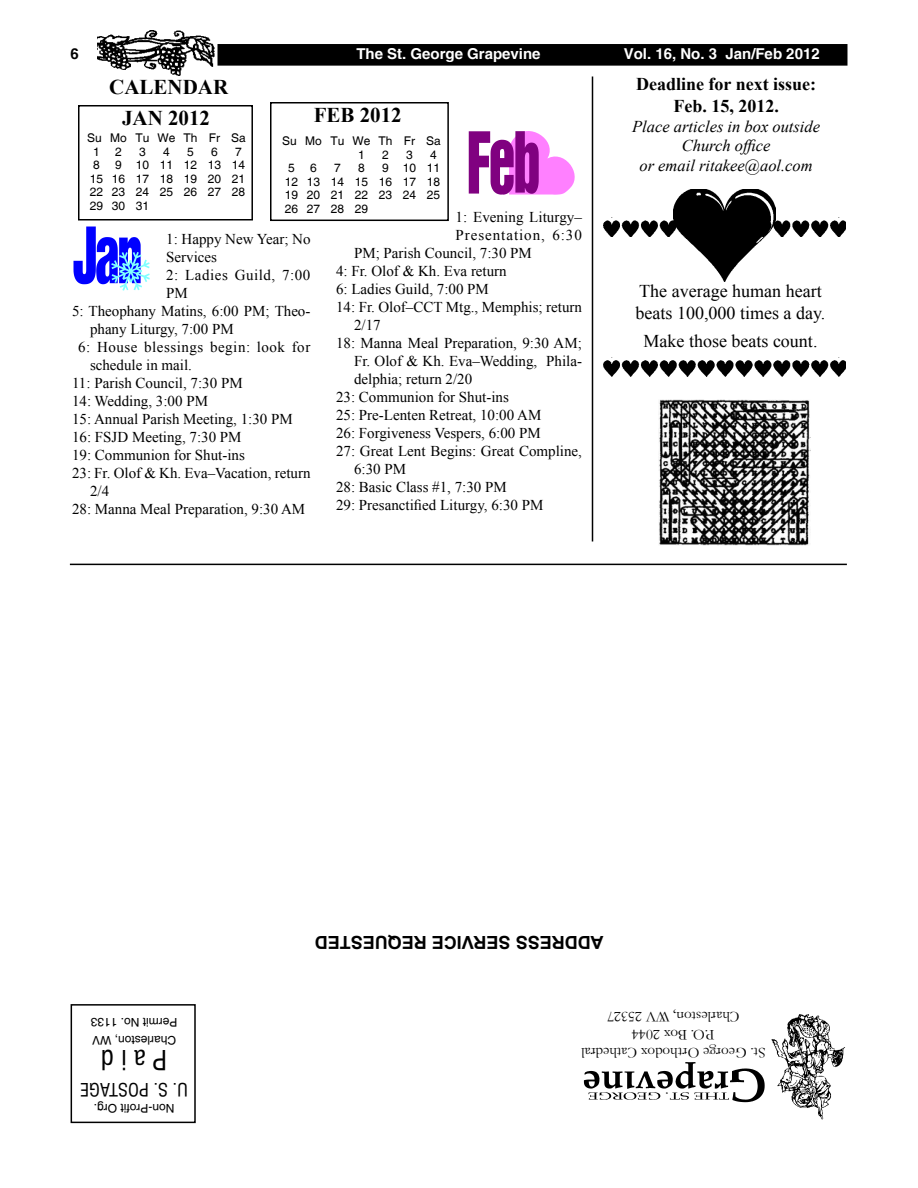
<style>
.page{position:relative;width:918px;height:1188px;background:#fff}
.page>*{position:absolute;margin:0;border:0;box-sizing:border-box;transform-origin:0 0}
.t1{font:27px "Switzerland Condensed";color:#000}
.t2{font:700 21px "Times New Roman";color:#000}
.t3{font:18px/21.6px "Times New Roman";color:#000}
.t4{font:700 18px/21.6px "Times New Roman";color:#000;text-align:center}
.t5{font:700 18px "Arial";color:#000}
.t6{font:18px "Switzerland Condensed";color:#000}
.t7{font:italic 16.5px/19.8px "Times New Roman";color:#000;text-align:center}
.t8{font:15px "Times New Roman";color:#000}
.t9{font:15px/18px "Garamond";color:#000;text-align:center}
.t10{font:15px "Times New Roman";letter-spacing:.035em;color:#000}
.t11{font:700 15px "Switzerland";color:#fff}
.t12{font:15px "Times New Roman";letter-spacing:.065em;color:#000}
.t13{font:700 15px "Switzerland";color:#000}
.t14{font:12px/13.5px "Switzerland Plain";color:#000}
</style>
<div class="page">
<div style="left:219px;top:46px;width:627px;height:18px;background:#000"></div>
<div style="left:218px;top:44px;width:630px;height:22px;border:3px solid #000"></div>
<img style="left:98px;top:31px;width:116px;height:45px">
<hr style="left:70px;top:564px;width:777px;height:1px;background:#000">
<svg style="left:584px;top:1062px;width:181px;height:40px"></svg>
<div style="left:270px;top:102px;width:179px;height:119px;border:2px solid #000"></div>
<div style="left:78px;top:105px;width:175px;height:115px;border:2px solid #000"></div>
<div style="left:71px;top:1004px;width:125px;height:119px;border:2px solid #000"></div>
<img style="left:771px;top:1014px;width:74px;height:106px">
<svg style="left:469px;top:131px;width:106px;height:64px"></svg>
<svg style="left:73px;top:227px;width:77px;height:64px"></svg>
<hr style="left:592px;top:76px;width:1px;height:466px;background:#000">
<img style="left:659px;top:399px;width:151px;height:147px">
<img style="left:603px;top:357px;width:243px;height:19px">
<img style="left:674px;top:189px;width:101px;height:93px">
<img style="left:603px;top:218px;width:243px;height:19px">
<p class="t13" style="left:70px;top:45px;width:10px">6</p>
<p class="t11" style="left:356px;top:45px;width:186px">The St. George Grapevine</p>
<p class="t11" style="left:624px;top:45px;width:197px">Vol. 16, No. 3 Jan/Feb 2012</p>
<h2 class="t2" style="left:109px;top:72px;width:120px">CALENDAR</h2>
<p class="t4" style="left:636px;top:73px;width:182px">Deadline for next issue:<br>Feb. 15, 2012.</p>
<p class="t7" style="left:632px;top:116px;width:189px">Place articles in box outside<br>Church office<br>or email ritakee@aol.com</p>
<h2 class="t2" style="left:314px;top:101px;width:90px">FEB 2012</h2>
<h2 class="t2" style="left:122px;top:104px;width:90px">JAN 2012</h2>
<p class="t14" style="left:93px;top:131px;width:154px;text-indent:-6px">Su Mo Tu We Th Fr Sa<br>1</p>
<p class="t14" style="left:282px;top:134px;width:160px;text-align:center">Su Mo Tu We Th Fr Sa<br>1</p>
<p class="t14" style="left:115px;top:145px;width:8px">2</p>
<p class="t14" style="left:139px;top:145px;width:8px">3</p>
<p class="t14" style="left:163px;top:145px;width:8px">4</p>
<p class="t14" style="left:187px;top:145px;width:8px">5</p>
<p class="t14" style="left:211px;top:145px;width:8px">6</p>
<p class="t14" style="left:235px;top:145px;width:8px">7</p>
<p class="t14" style="left:382px;top:148px;width:8px">2</p>
<p class="t14" style="left:406px;top:148px;width:8px">3</p>
<p class="t14" style="left:430px;top:148px;width:8px">4</p>
<p class="t14" style="left:90px;top:158px;width:157px;text-align:justify;text-indent:25px">9 10 11 12 13 14<br>15 16 17 18 19 20 21<br>22 23 24 25 26 27 28<br>29 30 31</p>
<p class="t14" style="left:93px;top:158px;width:8px">8</p>
<p class="t14" style="left:285px;top:161px;width:157px;text-align:justify;text-indent:97px">9 10 11<br>12 13 14 15 16 17 18<br>19 20 21 22 23 24 25<br>26 27 28 29</p>
<p class="t14" style="left:288px;top:161px;width:8px">5</p>
<p class="t14" style="left:310px;top:161px;width:8px">6</p>
<p class="t14" style="left:334px;top:161px;width:8px">7</p>
<p class="t14" style="left:358px;top:161px;width:8px">8</p>
<p class="t8" style="left:456px;top:207px;width:128px">1: Evening Liturgy–</p>
<p class="t12" style="left:456px;top:225px;width:128px">Presentation, 6:30</p>
<p class="t8" style="left:354px;top:243px;width:179px">PM; Parish Council, 7:30 PM</p>
<p class="t8" style="left:336px;top:261px;width:172px">4: Fr. Olof &amp; Kh. Eva return</p>
<p class="t8" style="left:336px;top:279px;width:154px">6: Ladies Guild, 7:00 PM</p>
<p class="t8" style="left:336px;top:297px;width:248px">14: Fr. Olof–CCT Mtg., Memphis; return</p>
<p class="t8" style="left:354px;top:315px;width:28px">2/17</p>
<p class="t8" style="left:336px;top:333px;width:247px">18: Manna Meal Preparation, 9:30 AM;</p>
<p class="t8" style="left:354px;top:351px;width:229px">Fr. Olof &amp; Kh. Eva–Wedding, Phila-</p>
<p class="t8" style="left:354px;top:369px;width:120px">delphia; return 2/20</p>
<p class="t8" style="left:336px;top:387px;width:174px">23: Communion for Shut-ins</p>
<p class="t8" style="left:336px;top:405px;width:207px">25: Pre-Lenten Retreat, 10:00 AM</p>
<p class="t8" style="left:336px;top:423px;width:206px">26: Forgiveness Vespers, 6:00 PM</p>
<p class="t8" style="left:336px;top:441px;width:247px">27: Great Lent Begins: Great Compline,</p>
<p class="t8" style="left:354px;top:459px;width:54px">6:30 PM</p>
<p class="t8" style="left:336px;top:477px;width:172px">28: Basic Class #1, 7:30 PM</p>
<p class="t8" style="left:336px;top:495px;width:209px">29: Presanctified Liturgy, 6:30 PM</p>
<p class="t8" style="left:166px;top:229px;width:146px">1: Happy New Year; No</p>
<p class="t8" style="left:166px;top:247px;width:52px">Services</p>
<p class="t10" style="left:166px;top:265px;width:146px">2: Ladies Guild, 7:00</p>
<p class="t8" style="left:166px;top:283px;width:23px">PM</p>
<p class="t8" style="left:72px;top:301px;width:240px">5: Theophany Matins, 6:00 PM; Theo-</p>
<p class="t8" style="left:90px;top:319px;width:145px">phany Liturgy, 7:00 PM</p>
<p class="t10" style="left:78px;top:337px;width:234px">6: House blessings begin: look for</p>
<p class="t8" style="left:90px;top:355px;width:104px">schedule in mail.</p>
<p class="t8" style="left:72px;top:373px;width:172px">11: Parish Council, 7:30 PM</p>
<p class="t8" style="left:72px;top:391px;width:138px">14: Wedding, 3:00 PM</p>
<p class="t8" style="left:72px;top:409px;width:222px">15: Annual Parish Meeting, 1:30 PM</p>
<p class="t8" style="left:72px;top:427px;width:171px">16: FSJD Meeting, 7:30 PM</p>
<p class="t8" style="left:72px;top:445px;width:174px">19: Communion for Shut-ins</p>
<p class="t8" style="left:72px;top:463px;width:240px">23: Fr. Olof &amp; Kh. Eva–Vacation, return</p>
<p class="t8" style="left:90px;top:481px;width:21px">2/4</p>
<p class="t8" style="left:72px;top:499px;width:235px">28: Manna Meal Preparation, 9:30 AM</p>
<p class="t3" style="left:636px;top:280px;width:191px">The average human heart beats 100,000 times a day.</p>
<p class="t3" style="left:644px;top:330px;width:175px">Make those beats count.</p>
<p class="t14" style="left:177px;top:1049px;width:88px;line-height:18px;rotate:-180deg">Charleston, WV<br>Permit No. 1133</p>
<h1 class="t1" style="left:168px;top:1077px;width:68px;rotate:-180deg">P a i d</h1>
<p class="t6" style="left:188px;top:1101px;width:110px;rotate:-180deg">U. S. POSTAGE</p>
<p class="t14" style="left:174px;top:1115px;width:82px;rotate:-180deg">Non-Profit Org.</p>
<p class="t5" style="left:604px;top:954px;width:290px;rotate:-180deg">ADDRESS SERVICE REQUESTED</p>
<p class="t9" style="left:765px;top:1062px;width:186px;rotate:-180deg">St. George Orthodox Cathedral<br>P.O. Box 2044<br>Charleston, WV 25327</p>
</div>
